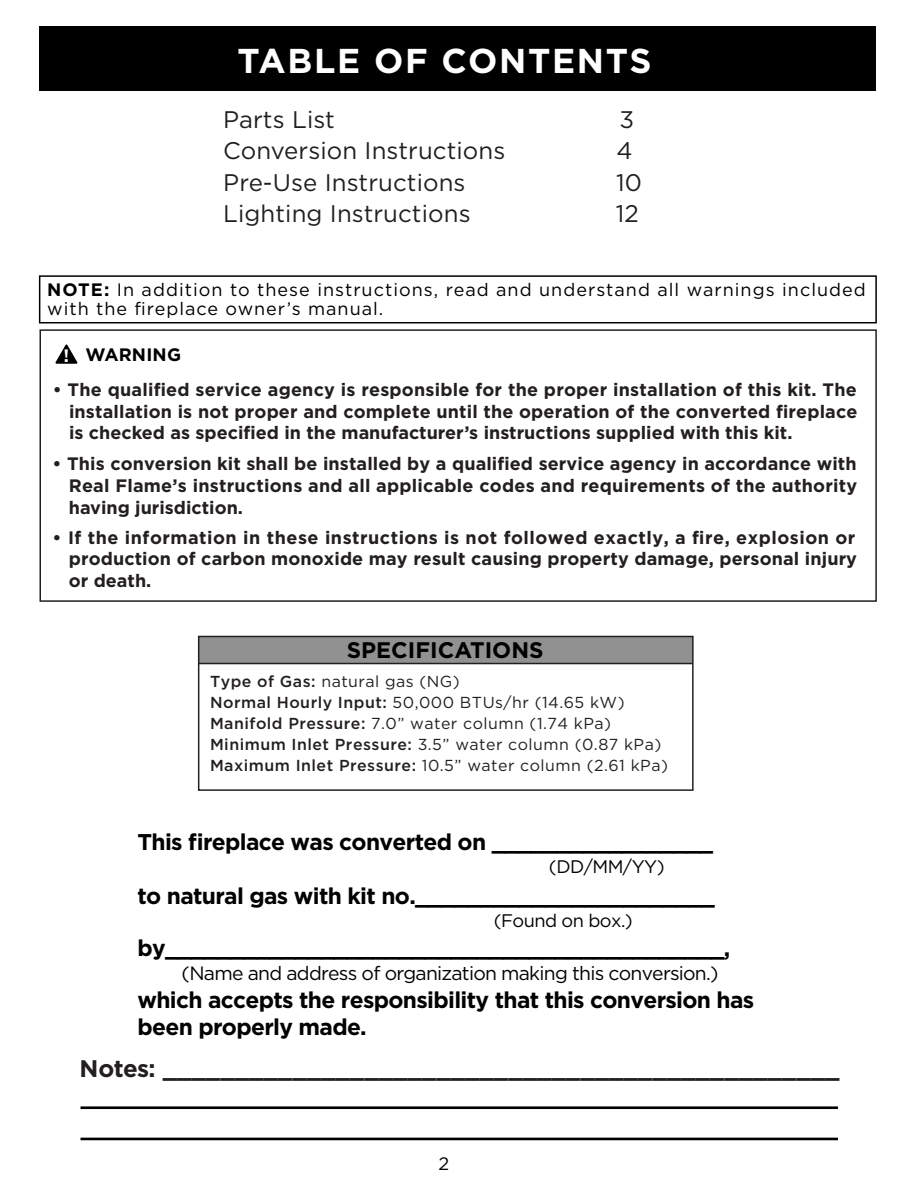
<style>
.page{position:relative;width:918px;height:1188px;background:#fff}
.page>*{position:absolute;margin:0;border:0;box-sizing:border-box;transform-origin:0 0}
.t1{font:700 34.5px "Gotham";letter-spacing:.05em;color:#fff}
.t2{font:24px "Gotham";letter-spacing:.005em;color:#231f20}
.t3{font:700 24px "Gotham";letter-spacing:-.025em;color:#231f20}
.t4{font:700 22.8px/27.3px "Gotham";letter-spacing:-.03em;color:#020202}
.t5{font:700 22.5px "Gotham";color:#000}
.t6{font:19.35px "Gotham";letter-spacing:-.04em;color:#020202}
.t7{font:18.15px "Gotham";letter-spacing:-.03em;color:#020202}
.t8{font:700 18px/21.6px "Gotham";color:#231f20;text-align:justify}
.t9{font:18px/19.5px "Gotham";letter-spacing:.055em;color:#000}
.t10{font:700 18px "Gotham";letter-spacing:.01em;color:#000}
.t11{font:15.9px/21px "Gotham";letter-spacing:.03em;color:#231f20}
.s1{font-weight:700}
.s2{color:#fff}
.s3{font-weight:500}
</style>
<div class="page">
<div style="left:39px;top:26px;width:837px;height:65px;background:#000"></div>
<div style="left:39px;top:329px;width:838px;height:273px;border:2px solid #231f20"></div>
<div style="left:39px;top:275px;width:838px;height:48px;border:2px solid #000"></div>
<svg style="left:55px;top:344px;width:23px;height:20px"></svg>
<svg style="left:197px;top:635px;width:497px;height:156px"></svg>
<hr style="left:199px;top:663px;width:494px;height:1px;background:#231f20">
<hr style="left:81px;top:1106px;width:757px;height:3px;background:#000">
<hr style="left:81px;top:1138px;width:757px;height:2px;background:#000">
<h1 class="t1" style="left:237px;top:38px;width:416px">TABLE OF CONTENTS</h1>
<h2 class="t2" style="left:223px;top:104px;width:113px">Parts List</h2>
<h2 class="t2" style="left:620px;top:104px;width:16px">3</h2>
<h2 class="t2" style="left:223px;top:135px;width:284px">Conversion Instructions</h2>
<h2 class="t2" style="left:617px;top:135px;width:18px">4</h2>
<h2 class="t2" style="left:223px;top:167px;width:244px">Pre-Use Instructions</h2>
<h2 class="t2" style="left:616px;top:167px;width:27px">10</h2>
<h2 class="t2" style="left:223px;top:198px;width:249px">Lighting Instructions</h2>
<h2 class="t2" style="left:616px;top:198px;width:25px">12</h2>
<p class="t9" style="left:47px;top:279px;width:820px"><span class="s1">NOTE:</span> In addition to these instructions, read and understand all warnings included with the fireplace owner’s manual.</p>
<p class="t10" style="left:63px;top:342px;width:119px"><span class="s2">!</span> WARNING</p>
<p class="t8" style="left:69px;top:379px;width:790px;text-indent:-16px">• The qualified service agency is responsible for the proper installation of this kit. The installation is not proper and complete until the operation of the converted fireplace is checked as specified in the manufacturer’s instructions supplied with this kit.</p>
<p class="t8" style="left:69px;top:453px;width:790px;text-indent:-16px">• This conversion kit shall be installed by a qualified service agency in accordance with Real Flame’s instructions and all applicable codes and requirements of the authority having jurisdiction.</p>
<p class="t8" style="left:69px;top:527px;width:790px;text-indent:-16px">• If the information in these instructions is not followed exactly, a fire, explosion or production of carbon monoxide may result causing property damage, personal injury or death.</p>
<p class="t5" style="left:347px;top:636px;width:198px">SPECIFICATIONS</p>
<p class="t11" style="left:210px;top:670px;width:459px"><span class="s3">Type of Gas:</span> natural gas (NG)<br><span class="s3">Normal Hourly Input:</span> 50,000 BTUs/hr (14.65 kW)<br><span class="s3">Manifold Pressure:</span> 7.0” water column (1.74 kPa)<br><span class="s3">Minimum Inlet Pressure:</span> 3.5” water column (0.87 kPa)<br><span class="s3">Maximum Inlet Pressure:</span> 10.5” water column (2.61 kPa)</p>
<p class="t4" style="left:137px;top:828px;width:577px">This fireplace was converted on _________________</p>
<p class="t7" style="left:549px;top:855px;width:117px">(DD/MM/YY)</p>
<p class="t4" style="left:137px;top:882px;width:579px">to natural gas with kit no._______________________</p>
<p class="t7" style="left:494px;top:909px;width:141px">(Found on box.)</p>
<p class="t4" style="left:137px;top:934px;width:594px">by___________________________________________,</p>
<p class="t6" style="left:182px;top:961px;width:538px">(Name and address of organization making this conversion.)</p>
<p class="t4" style="left:137px;top:986px;width:618px">which accepts the responsibility that this conversion has been properly made.</p>
<h2 class="t3" style="left:79px;top:1053px;width:762px">Notes: _______________________________________________</h2>
<p class="t9" style="left:438px;top:1154px;width:12px">2</p>
</div>
